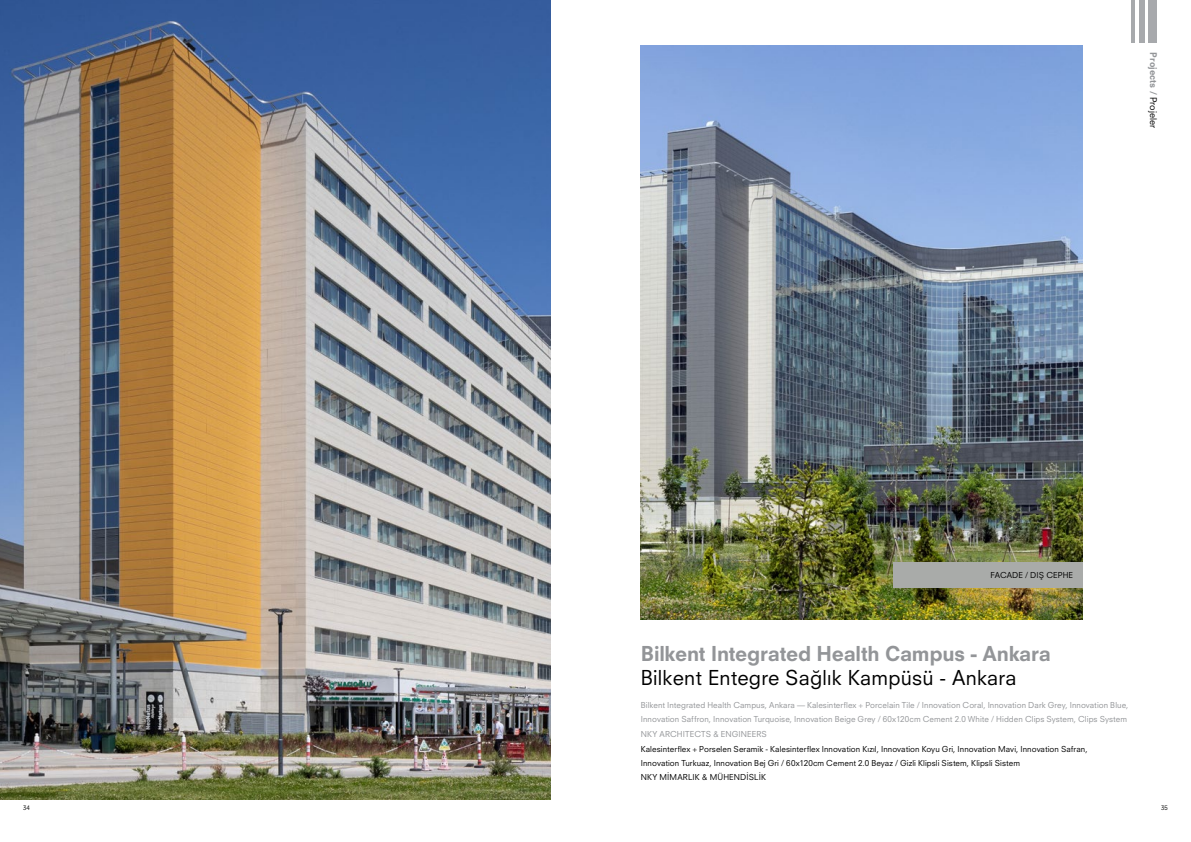
<style>
.page{position:relative;width:1191px;height:842px;background:#fff}
.page>*{position:absolute;margin:0;border:0;box-sizing:border-box;transform-origin:0 0}
.t1{font:800 20px "Neuzeit SLT Std";letter-spacing:-.015em;color:#939598}
.t2{font:20px "Neuzeit STR";letter-spacing:.01em;color:#000}
.t3{font:800 9px "Neuzeit SLT Std";letter-spacing:.005em;color:#939598}
.t4{font:8px/14.4px "Neuzeit SLT Std";letter-spacing:.01em;color:#939598}
.t5{font:8px/14.4px "Neuzeit SLT Std";letter-spacing:.01em;color:#000}
.t6{font:6px "Neuzeit SLT Std";color:#000}
.s1{font-weight:400;color:#000}
</style>
<div class="page">
<hr style="left:1132px;top:0;width:3px;height:43px;background:#a7a9ac">
<div style="left:1139px;top:0;width:5px;height:43px;background:#a7a9ac"></div>
<div style="left:1148px;top:0;width:9px;height:43px;background:#a7a9ac"></div>
<img style="left:0;top:0;width:550px;height:799px">
<img style="left:641px;top:45px;width:441px;height:574px">
<div style="left:893px;top:562px;width:189px;height:26px;background:#a9aba9"></div>
<p class="t3" style="left:1159px;top:52px;width:77px;rotate:90deg">Projects / <span class="s1">Projeler</span></p>
<p class="t5" style="left:990px;top:568px;width:84px">FACADE / DIŞ CEPHE</p>
<h1 class="t1" style="left:641px;top:641px;width:411px">Bilkent Integrated Health Campus - Ankara</h1>
<h1 class="t2" style="left:641px;top:666px;width:377px">Bilkent Entegre Sağlık Kampüsü - Ankara</h1>
<p class="t4" style="left:641px;top:698px;width:489px">Bilkent Integrated Health Campus, Ankara — Kalesinterflex + Porcelain Tile / Innovation Coral, Innovation Dark Grey, Innovation Blue,<br>Innovation Saffron, Innovation Turquoise, Innovation Beige Grey / 60x120cm Cement 2.0 White / Hidden Clips System, Clips System<br>NKY ARCHITECTS &amp; ENGINEERS</p>
<p class="t5" style="left:641px;top:741px;width:448px">Kalesinterflex + Porselen Seramik - Kalesinterflex Innovation Kızıl, Innovation Koyu Gri, Innovation Mavi, Innovation Safran,<br>Innovation Turkuaz, Innovation Bej Gri / 60x120cm Cement 2.0 Beyaz / Gizli Klipsli Sistem, Klipsli Sistem<br>NKY MİMARLIK &amp; MÜHENDİSLİK</p>
<p class="t6" style="left:23px;top:804px;width:8px">34</p>
<p class="t6" style="left:1161px;top:804px;width:8px">35</p>
</div>
